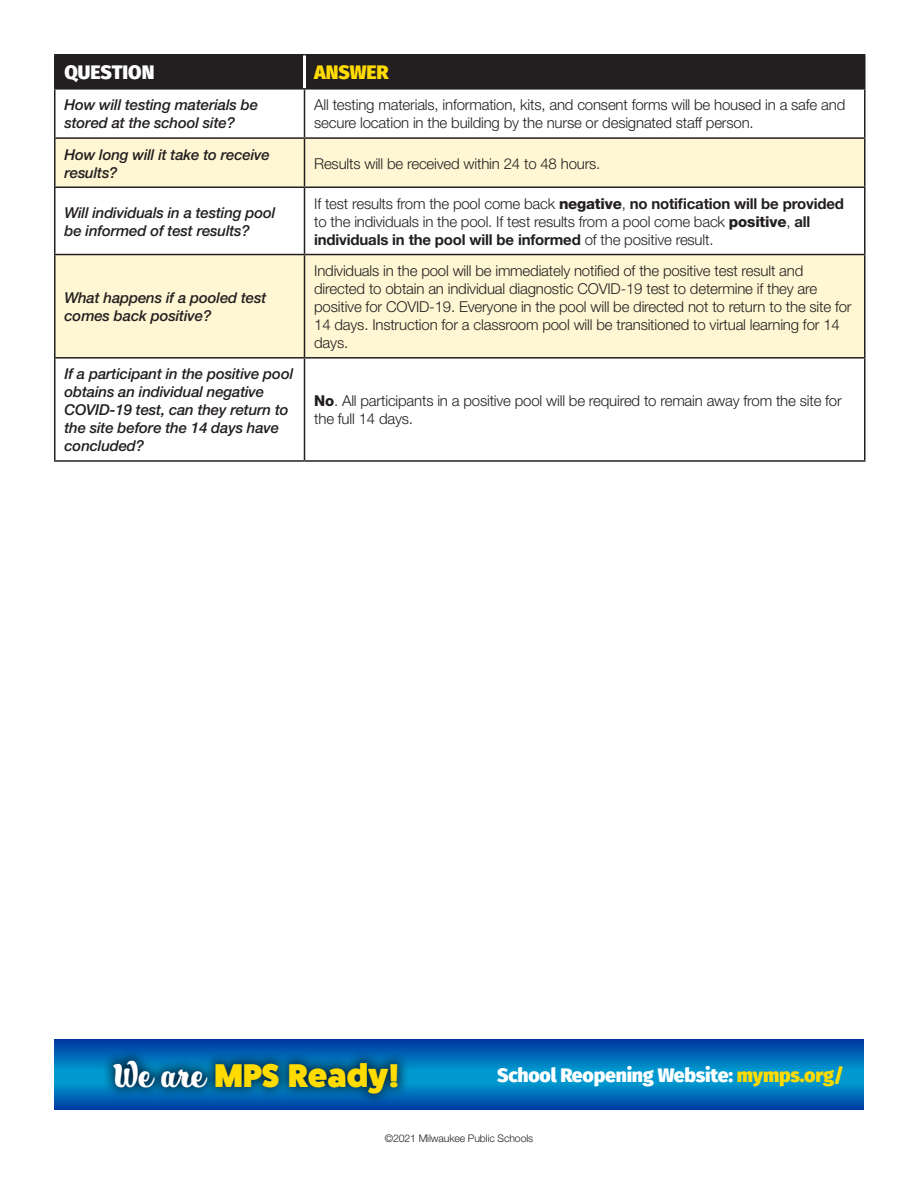
<style>
.page{position:relative;width:918px;height:1188px;background:#fff}
.page>*{position:absolute;margin:0;border:0;box-sizing:border-box;transform-origin:0 0}
.t1{font:800 33px "Fat Frank";color:#ffdb00}
.t2{font:800 19.5px "Fira Sans";letter-spacing:-.01em;color:#fff}
.t3{font:800 19.5px "Fira Sans";color:#ffdb00}
.Body_copy{font:300 15px/18px "Helvetica Neue";letter-spacing:-.01em;color:#231f20}
.Question{font:italic 500 15px/18px "Helvetica Neue";letter-spacing:-.01em;color:#231f20}
.t4{font:300 10.5px "Helvetica Neue";letter-spacing:-.01em;color:#231f20}
.s1{font-weight:800}
.s2{font-weight:700}
.s3{font-family:"Hucklebuck JF";font-weight:400;color:#fff}
.s4{color:#ffdb00}
</style>
<div class="page">
<div style="left:56px;top:56px;width:808px;height:32px;background:#231f20"></div>
<svg style="left:56px;top:139px;width:808px;height:218px;fill:#fff7d3"></svg>
<hr style="left:54px;top:54px;width:250px;height:2px;background:#231f20">
<hr style="left:54px;top:56px;width:2px;height:32px;background:#231f20">
<hr style="left:304px;top:54px;width:562px;height:2px;background:#231f20">
<hr style="left:864px;top:56px;width:2px;height:32px;background:#231f20">
<hr style="left:54px;top:88px;width:250px;height:2px;background:#231f20">
<hr style="left:54px;top:90px;width:2px;height:47px;background:#231f20">
<hr style="left:304px;top:88px;width:562px;height:2px;background:#231f20">
<hr style="left:304px;top:90px;width:1px;height:47px;background:#231f20">
<hr style="left:864px;top:90px;width:2px;height:47px;background:#231f20">
<hr style="left:54px;top:137px;width:250px;height:2px;background:#231f20">
<hr style="left:54px;top:139px;width:2px;height:48px;background:#231f20">
<hr style="left:304px;top:137px;width:562px;height:2px;background:#231f20">
<hr style="left:304px;top:139px;width:1px;height:48px;background:#231f20">
<hr style="left:864px;top:139px;width:2px;height:48px;background:#231f20">
<hr style="left:54px;top:187px;width:250px;height:1px;background:#231f20">
<hr style="left:54px;top:188px;width:2px;height:66px;background:#231f20">
<hr style="left:304px;top:187px;width:562px;height:1px;background:#231f20">
<hr style="left:304px;top:188px;width:1px;height:66px;background:#231f20">
<hr style="left:864px;top:188px;width:2px;height:66px;background:#231f20">
<hr style="left:54px;top:254px;width:250px;height:1px;background:#231f20">
<hr style="left:54px;top:255px;width:2px;height:102px;background:#231f20">
<hr style="left:304px;top:254px;width:562px;height:1px;background:#231f20">
<hr style="left:304px;top:255px;width:1px;height:102px;background:#231f20">
<hr style="left:864px;top:255px;width:2px;height:102px;background:#231f20">
<hr style="left:54px;top:357px;width:250px;height:2px;background:#231f20">
<hr style="left:54px;top:359px;width:2px;height:101px;background:#231f20">
<hr style="left:304px;top:357px;width:562px;height:2px;background:#231f20">
<hr style="left:304px;top:359px;width:1px;height:101px;background:#231f20">
<hr style="left:864px;top:359px;width:2px;height:101px;background:#231f20">
<hr style="left:54px;top:460px;width:250px;height:2px;background:#231f20">
<hr style="left:304px;top:460px;width:562px;height:2px;background:#231f20">
<hr style="left:303px;top:56px;width:3px;height:32px;background:#fff">
<div style="left:54px;top:1041px;width:810px;height:69px;background:#0098ce"></div>
<div style="left:54px;top:1040px;width:810px;height:30px;background:linear-gradient(to bottom,#0037a0,#0092cb)"></div>
<svg style="left:54px;top:1086px;width:810px;height:24px;background:#005fb3"></svg>
<div style="left:102px;top:1048px;width:308px;height:58px;background:#002340;opacity:.93"></div>
<p class="t2" style="left:65px;top:59px;width:91px">QUESTION</p>
<p class="t3" style="left:314px;top:59px;width:76px">ANSWER</p>
<p class="Question" style="left:64px;top:96px;width:195px">How will testing materials be stored at the school site?</p>
<p class="Body_copy" style="left:314px;top:96px;width:533px">All testing materials, information, kits, and consent forms will be housed in a safe and secure location in the building by the nurse or designated staff person.</p>
<p class="Question" style="left:64px;top:145px;width:207px">How long will it take to receive results?</p>
<p class="Body_copy" style="left:314px;top:154px;width:288px">Results will be received within 24 to 48 hours.</p>
<p class="Question" style="left:64px;top:203px;width:213px">Will individuals in a testing pool be informed of test results?</p>
<p class="Body_copy" style="left:314px;top:194px;width:531px">If test results from the pool come back <span class="s1">negative</span>, <span class="s2">no notification will be provided </span>to the individuals in the pool. If test results from a pool come back <span class="s1">positive</span>, <span class="s2">all individuals in the pool will be informed</span> of the positive result.</p>
<p class="Question" style="left:64px;top:289px;width:203px">What happens if a pooled test comes back positive?</p>
<p class="Question" style="left:64px;top:365px;width:230px">If a participant in the positive pool obtains an individual negative<br>COVID-19 test, can they return to the site before the 14 days have concluded?</p>
<p class="Body_copy" style="left:314px;top:261px;width:539px">Individuals in the pool will be immediately notified of the positive test result and directed to obtain an individual diagnostic COVID-19 test to determine if they are positive for COVID-19. Everyone in the pool will be directed not to return to the site for 14 days. Instruction for a classroom pool will be transitioned to virtual learning for 14 days.</p>
<p class="Body_copy" style="left:314px;top:392px;width:529px"><span class="s1">No</span>. All participants in a positive pool will be required to remain away from the site for the full 14 days.</p>
<p class="t1" style="left:113px;top:1057px;width:288px"><span class="s3">We are</span> MPS Ready!</p>
<p class="t2" style="left:497px;top:1062px;width:348px">School Reopening Website: <span class="s4">mymps.org/</span></p>
<p class="t4" style="left:385px;top:1132px;width:150px">©2021 Milwaukee Public Schools</p>
</div>
